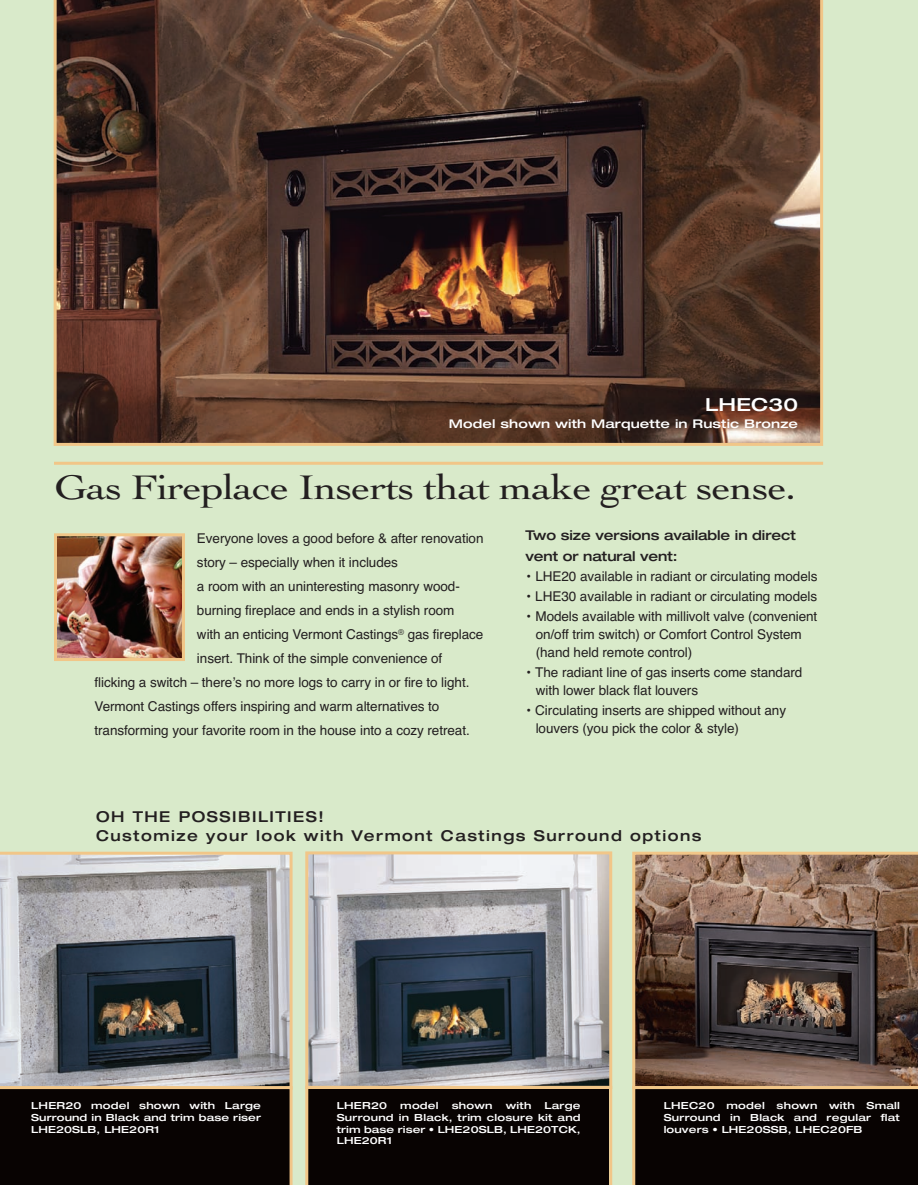
<style>
.page{position:relative;width:918px;height:1185px;background:#fff}
.page>*{position:absolute;margin:0;border:0;box-sizing:border-box;transform-origin:0 0}
.t1{font:36px "Cochin";letter-spacing:-.025em;color:#231f20;scale:1.2 1}
.t2{font:500 expanded 18px "Helvetica Neue";letter-spacing:.01em;color:#fff;scale:1.1 1}
.t3{font:500 expanded 15px/19.5px "Helvetica Neue";letter-spacing:.1em;color:#231f20}
.t4{font:13.5px/18px "Helvetica";letter-spacing:-.005em;color:#231f20}
.t5{font:500 expanded 13.5px/21px "Helvetica Neue";letter-spacing:-.005em;color:#231f20}
.t6{font:500 expanded 12px "Helvetica Neue";letter-spacing:.01em;color:#fff;scale:1.1 1}
.t7{font:500 expanded 9.75px/11.7px "Helvetica Neue";letter-spacing:.01em;color:#fff;text-align:justify;scale:1.1 1}
</style>
<div class="page">
<img style="left:0;top:0;width:918px;height:1185px">
<h2 class="t2" style="left:705px;top:398px;width:86px">LHEC30</h2>
<p class="t6" style="left:449px;top:419px;width:319px">Model shown with Marquette in Rustic Bronze</p>
<h1 class="t1" style="left:54px;top:467px;width:620px">Gas Fireplace Inserts that make great sense.</h1>
<p class="t5" style="left:525px;top:526px;width:272px">Two size versions available in direct vent or natural vent:</p>
<p class="t4" style="left:525px;top:567px;width:294px">• LHE20 available in radiant or circulating models</p>
<p class="t4" style="left:525px;top:587px;width:293px">• LHE30 available in radiant or circulating models</p>
<p class="t4" style="left:536px;top:608px;width:283px;text-indent:-10px">• Models available with millivolt valve (convenient on/off trim switch) or Comfort Control System (hand held remote control)</p>
<p class="t4" style="left:536px;top:664px;width:268px;text-indent:-10px">• The radiant line of gas inserts come standard with lower black flat louvers</p>
<p class="t4" style="left:536px;top:702px;width:252px;text-indent:-10px">• Circulating inserts are shipped without any louvers (you pick the color &amp; style)</p>
<p class="t4" style="left:197px;top:529px;width:288px">Everyone loves a good before &amp; after renovation</p>
<p class="t4" style="left:197px;top:553px;width:203px">story – especially when it includes</p>
<p class="t4" style="left:197px;top:577px;width:264px">a room with an uninteresting masonry wood-</p>
<p class="t4" style="left:197px;top:601px;width:259px">burning fireplace and ends in a stylish room</p>
<p class="t4" style="left:197px;top:625px;width:288px">with an enticing Vermont Castings<sup>®</sup> gas fireplace</p>
<p class="t4" style="left:197px;top:649px;width:247px">insert. Think of the simple convenience of</p>
<p class="t4" style="left:95px;top:673px;width:377px">flicking a switch – thereʼs no more logs to carry in or fire to light.</p>
<p class="t4" style="left:95px;top:697px;width:346px">Vermont Castings offers inspiring and warm alternatives to</p>
<p class="t4" style="left:95px;top:721px;width:377px">transforming your favorite room in the house into a cozy retreat.</p>
<p class="t3" style="left:96px;top:808px;width:607px">OH THE POSSIBILITIES!<br>Customize your look with Vermont Castings Surround options</p>
<p class="t7" style="left:31px;top:1101px;width:210px">LHER20 model shown with Large Surround in Black and trim base riser LHE20SLB, LHE20R1</p>
<p class="t7" style="left:337px;top:1101px;width:47px">LHER20</p>
<p class="t7" style="left:400px;top:1101px;width:36px">model</p>
<p class="t7" style="left:452px;top:1101px;width:39px">shown</p>
<p class="t7" style="left:506px;top:1101px;width:25px">with</p>
<p class="t7" style="left:337px;top:1101px;width:223px;text-indent:208px">Large Surround in Black, trim closure kit and trim base riser • LHE20SLB, LHE20TCK, LHE20R1</p>
<p class="t7" style="left:664px;top:1101px;width:216px">LHEC20 model shown with Small Surround in Black and regular flat louvers • LHE20SSB, LHEC20FB</p>
</div>
